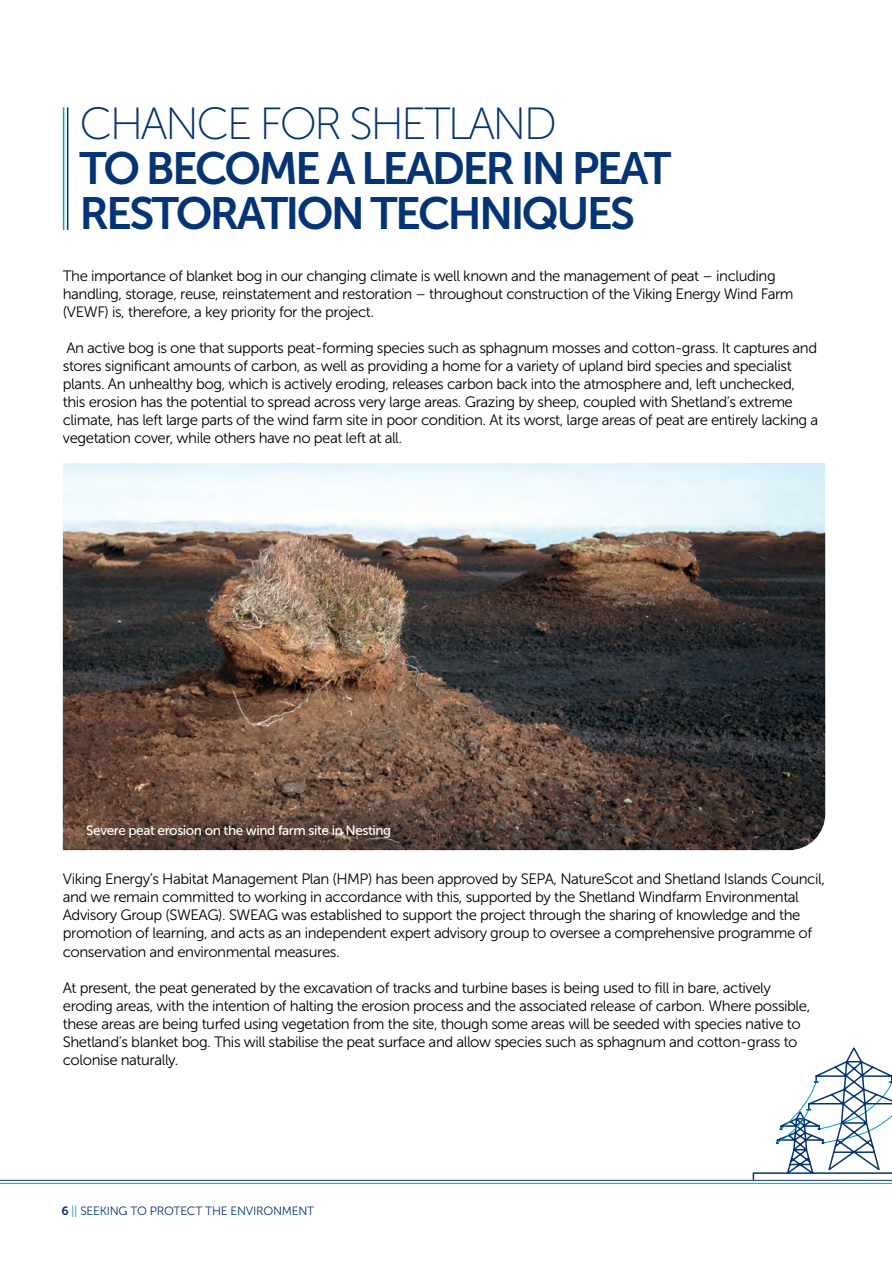
<style>
.page{position:relative;width:892px;height:1262px;background:#fff}
.page>*{position:absolute;margin:0;border:0;box-sizing:border-box;transform-origin:0 0}
.t1{font:45px/45px "Museo Sans 700";letter-spacing:-.06em;color:#053474}
.t2{font:45px "Museo Sans 100";letter-spacing:-.06em;color:#053474}
.t3{font:15px/18px "Museo Sans 300";letter-spacing:-.03em;color:#000001}
.t4{font:13.5px "Museo Sans 500";letter-spacing:-.03em;color:#fff}
.t5{font:12px "Museo Sans 300";letter-spacing:-.02em;color:#053474}
.s1{font-family:"Museo Sans 700"}
.s2{color:#00a6b9}
</style>
<div class="page">
<img style="left:63px;top:463px;width:761px;height:386px">
<hr style="left:67px;top:107px;width:1px;height:123px;background:#053474">
<hr style="left:63px;top:107px;width:1px;height:123px;background:#00a6b9">
<svg style="left:0;top:1179px;width:891px;height:4px"></svg>
<svg style="left:751px;top:1047px;width:140px;height:133px"></svg>
<h1 class="t2" style="left:79px;top:100px;width:479px">CHANCE FOR SHETLAND</h1>
<h1 class="t1" style="left:79px;top:146px;width:593px">TO BECOME A LEADER IN PEAT<br>RESTORATION TECHNIQUES</h1>
<p class="t3" style="left:63px;top:267px;width:732px">The importance of blanket bog in our changing climate is well known and the management of peat – including handling, storage, reuse, reinstatement and restoration – throughout construction of the Viking Energy Wind Farm (VEWF) is, therefore, a key priority for the project.</p>
<p class="t3" style="left:63px;top:339px;width:756px">An active bog is one that supports peat-forming species such as sphagnum mosses and cotton-grass. It captures and stores significant amounts of carbon, as well as providing a home for a variety of upland bird species and specialist plants. An unhealthy bog, which is actively eroding, releases carbon back into the atmosphere and, left unchecked, this erosion has the potential to spread across very large areas. Grazing by sheep, coupled with Shetland’s extreme climate, has left large parts of the wind farm site in poor condition. At its worst, large areas of peat are entirely lacking a vegetation cover, while others have no peat left at all.</p>
<p class="t4" style="left:86px;top:822px;width:306px">Severe peat erosion on the wind farm site in Nesting</p>
<p class="t3" style="left:63px;top:870px;width:763px">Viking Energy’s Habitat Management Plan (HMP) has been approved by SEPA, NatureScot and Shetland Islands Council, and we remain committed to working in accordance with this, supported by the Shetland Windfarm Environmental Advisory Group (SWEAG). SWEAG was established to support the project through the sharing of knowledge and the promotion of learning, and acts as an independent expert advisory group to oversee a comprehensive programme of conservation and environmental measures.</p>
<p class="t3" style="left:63px;top:978px;width:748px">At present, the peat generated by the excavation of tracks and turbine bases is being used to fill in bare, actively eroding areas, with the intention of halting the erosion process and the associated release of carbon. Where possible, these areas are being turfed using vegetation from the site, though some areas will be seeded with species native to Shetland’s blanket bog. This will stabilise the peat surface and allow species such as sphagnum and cotton-grass to colonise naturally.</p>
<p class="t5" style="left:61px;top:1203px;width:254px"><span class="s1">6</span> <span class="s2">||</span> SEEKING TO PROTECT THE ENVIRONMENT</p>
</div>
